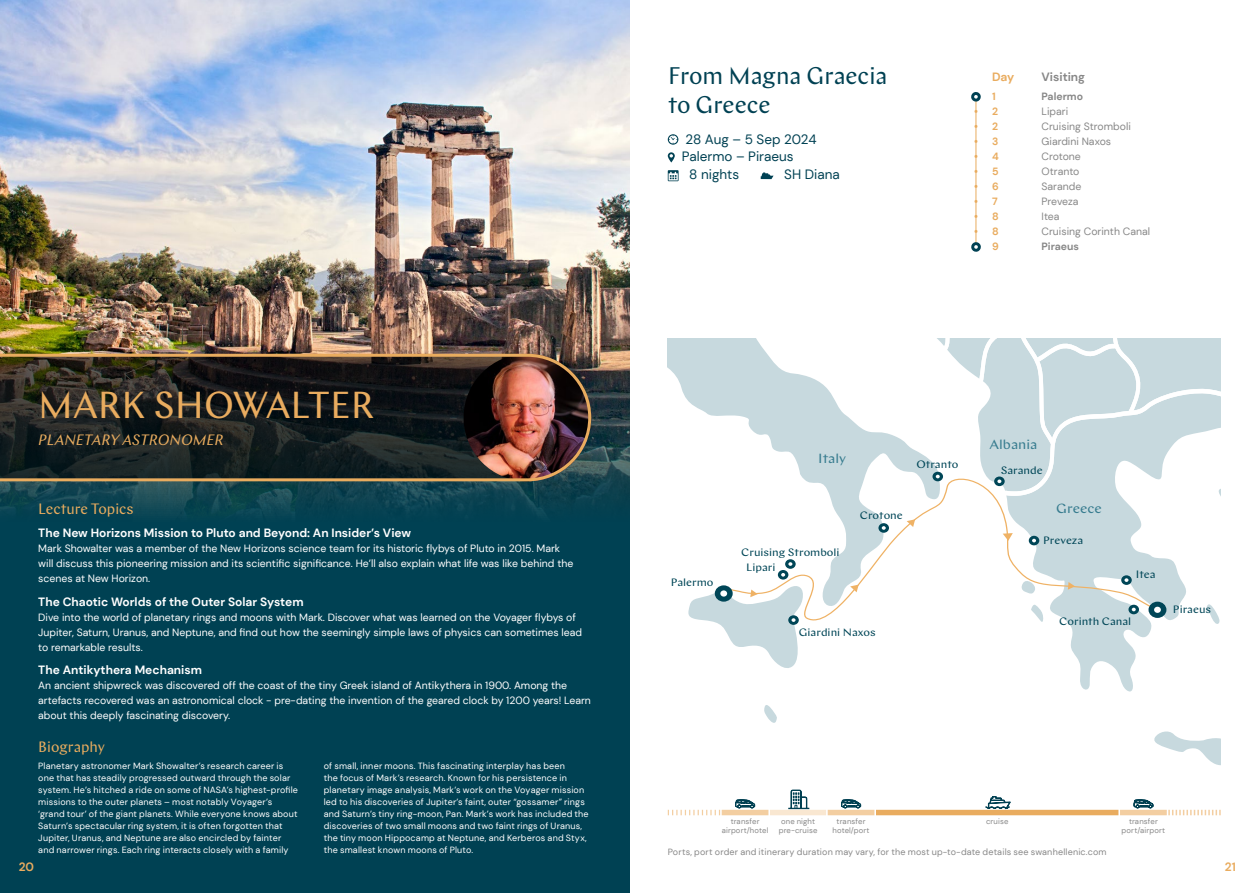
<style>
.page{position:relative;width:1259px;height:893px;background:#fff}
.page>*{position:absolute;margin:0;border:0;box-sizing:border-box;transform-origin:0 0}
.t1{font:37.5px "Chap";color:#e9ac5f}
.t2{font:24px/28.8px "Chap";color:#004153}
.t3{font:15px "Chap";color:#e9ac5f}
.t4{font:italic 15px "Chap";color:#e9ac5f}
.t5{font:13.5px "DM Sans";color:#004153}
.t6{font:13.2px "Chap";color:#377c8f;scale:1.1 1}
.t7{font:700 12px "DM Sans";color:#fff}
.t8{font:700 12px "DM Sans";color:#878787}
.t9{font:700 12px "DM Sans";letter-spacing:-.005em;color:#e9ac5f}
.t10{font:10.65px/15.3px "Chap";color:#004657;scale:1.1 1}
.t11{font:10.5px/15px "DM Sans";color:#fff}
.t12{font:10.5px "DM Sans";color:#878787}
.t13{font:700 10.5px "DM Sans";color:#e9ac5f}
.t14{font:700 10.5px "DM Sans";color:#878787}
.t15{font:9px/12px "DM Sans";letter-spacing:.02em;color:#fff}
.t16{font:9px "DM Sans";letter-spacing:.02em;color:#878787}
.t17{font:7.65px/8.9px "DM Sans";letter-spacing:.02em;color:#878787;text-align:center}
</style>
<div class="page">
<img style="left:0;top:0;width:629px;height:361px">
<div style="left:0;top:361px;width:629px;height:532px;background:#004153"></div>
<img style="left:0;top:352px;width:593px;height:131px">
<svg style="left:668px;top:134px;width:10px;height:11px"></svg>
<svg style="left:668px;top:152px;width:7px;height:10px"></svg>
<svg style="left:668px;top:170px;width:10px;height:11px"></svg>
<svg style="left:760px;top:172px;width:13px;height:7px"></svg>
<svg style="left:985px;top:796px;width:25px;height:13px"></svg>
<div style="left:876px;top:810px;width:242px;height:5px;background:#e9ac5f"></div>
<svg style="left:668px;top:810px;width:52px;height:5px"></svg>
<svg style="left:735px;top:800px;width:20px;height:8px"></svg>
<div style="left:721px;top:810px;width:47px;height:5px;background:#f3cea1"></div>
<svg style="left:788px;top:790px;width:21px;height:19px"></svg>
<div style="left:770px;top:810px;width:56px;height:5px;background:#f9e7d1"></div>
<div style="left:827px;top:810px;width:47px;height:5px;background:#f3cea1"></div>
<svg style="left:841px;top:800px;width:20px;height:8px"></svg>
<svg style="left:1168px;top:810px;width:52px;height:5px"></svg>
<div style="left:1120px;top:810px;width:46px;height:5px;background:#f3cea1"></div>
<svg style="left:1133px;top:800px;width:20px;height:8px"></svg>
<svg style="left:668px;top:338px;width:67px;height:78px;fill:#c7d9de"></svg>
<svg style="left:1070px;top:558px;width:150px;height:207px"></svg>
<svg style="left:764px;top:658px;width:399px;height:107px"></svg>
<svg style="left:735px;top:338px;width:485px;height:157px"></svg>
<svg style="left:688px;top:586px;width:117px;height:87px"></svg>
<svg style="left:722px;top:472px;width:437px;height:159px"></svg>
<div style="left:715px;top:585px;width:17px;height:17px;background:#004657;border-radius:50%"></div>
<div style="left:720px;top:590px;width:7px;height:7px;background:#fff;border-radius:50%"></div>
<div style="left:1148px;top:602px;width:18px;height:16px;background:#004657;border-radius:50%"></div>
<div style="left:1154px;top:607px;width:7px;height:6px;background:#fff;border-radius:50%"></div>
<svg style="left:906px;top:519px;width:9px;height:8px"></svg>
<svg style="left:1002px;top:533px;width:10px;height:8px"></svg>
<hr style="left:975px;top:98px;width:1px;height:150px;background:#e9ac5f">
<svg style="left:971px;top:242px;width:10px;height:10px"></svg>
<svg style="left:971px;top:92px;width:10px;height:10px"></svg>
<h1 class="t1" style="left:38px;top:382px;width:338px">MARK SHOWALTER</h1>
<h3 class="t4" style="left:38px;top:431px;width:187px">PLANETARY ASTRONOMER</h3>
<h3 class="t3" style="left:38px;top:499px;width:97px">Lecture Topics</h3>
<h3 class="t7" style="left:38px;top:526px;width:374px">The New Horizons Mission to Pluto and Beyond: An Insider’s View</h3>
<p class="t11" style="left:38px;top:541px;width:536px">Mark Showalter was a member of the New Horizons science team for its historic flybys of Pluto in 2015. Mark will discuss this pioneering mission and its scientific significance. He’ll also explain what life was like behind the scenes at New Horizon.</p>
<h3 class="t7" style="left:38px;top:594px;width:267px">The Chaotic Worlds of the Outer Solar System</h3>
<p class="t11" style="left:38px;top:610px;width:545px">Dive into the world of planetary rings and moons with Mark. Discover what was learned on the Voyager flybys of<br>Jupiter, Saturn, Uranus, and Neptune, and find out how the seemingly simple laws of physics can sometimes lead to remarkable results.</p>
<h3 class="t7" style="left:38px;top:663px;width:165px">The Antikythera Mechanism</h3>
<p class="t11" style="left:38px;top:678px;width:554px">An ancient shipwreck was discovered off the coast of the tiny Greek island of Antikythera in 1900. Among the artefacts recovered was an astronomical clock - pre-dating the invention of the geared clock by 1200 years! Learn about this deeply fascinating discovery.</p>
<h3 class="t3" style="left:38px;top:737px;width:68px">Biography</h3>
<p class="t15" style="left:38px;top:760px;width:261px">Planetary astronomer Mark Showalter’s research career is one that has steadily progressed outward through the solar system. He’s hitched a ride on some of NASA’s highest-profile missions to the outer planets – most notably Voyager’s ‘grand tour’ of the giant planets. While everyone knows about Saturn’s spectacular ring system, it is often forgotten that Jupiter, Uranus, and Neptune are also encircled by fainter and narrower rings. Each ring interacts closely with a family</p>
<p class="t15" style="left:324px;top:760px;width:266px">of small, inner moons. This fascinating interplay has been<br>the focus of Mark’s research. Known for his persistence in planetary image analysis, Mark’s work on the Voyager mission led to his discoveries of Jupiter’s faint, outer “gossamer” rings and Saturn’s tiny ring-moon, Pan. Mark’s work has included the discoveries of two small moons and two faint rings of Uranus, the tiny moon Hippocamp at Neptune, and Kerberos and Styx, the smallest known moons of Pluto.</p>
<h2 class="t2" style="left:668px;top:62px;width:221px">From Magna Graecia to Greece</h2>
<h3 class="t5" style="left:685px;top:131px;width:132px">28 Aug – 5 Sep 2024</h3>
<h3 class="t5" style="left:682px;top:148px;width:113px">Palermo – Piraeus</h3>
<h3 class="t5" style="left:689px;top:166px;width:51px">8 nights</h3>
<h3 class="t5" style="left:784px;top:166px;width:57px">SH Diana</h3>
<h3 class="t9" style="left:992px;top:69px;width:24px">Day</h3>
<h3 class="t8" style="left:1041px;top:69px;width:45px">Visiting</h3>
<p class="t13" style="left:974px;top:90px;width:23px">• 1</p>
<p class="t14" style="left:1041px;top:90px;width:43px">Palermo</p>
<p class="t13" style="left:974px;top:105px;width:25px">• 2</p>
<p class="t12" style="left:1041px;top:105px;width:28px">Lipari</p>
<p class="t13" style="left:974px;top:120px;width:25px">• 2</p>
<p class="t12" style="left:1041px;top:120px;width:91px">Cruising Stromboli</p>
<p class="t13" style="left:974px;top:135px;width:26px">• 3</p>
<p class="t12" style="left:1041px;top:135px;width:71px">Giardini Naxos</p>
<p class="t13" style="left:974px;top:150px;width:26px">• 4</p>
<p class="t12" style="left:1041px;top:150px;width:41px">Crotone</p>
<p class="t13" style="left:974px;top:165px;width:26px">• 5</p>
<p class="t12" style="left:1041px;top:165px;width:39px">Otranto</p>
<p class="t13" style="left:974px;top:180px;width:26px">• 6</p>
<p class="t12" style="left:1041px;top:180px;width:41px">Sarande</p>
<p class="t13" style="left:974px;top:195px;width:25px">• 7</p>
<p class="t12" style="left:1041px;top:195px;width:39px">Preveza</p>
<p class="t13" style="left:974px;top:210px;width:26px">• 8</p>
<p class="t12" style="left:1041px;top:210px;width:20px">Itea</p>
<p class="t13" style="left:974px;top:225px;width:26px">• 8</p>
<p class="t12" style="left:1041px;top:225px;width:110px">Cruising Corinth Canal</p>
<p class="t13" style="left:974px;top:240px;width:26px">• 9</p>
<p class="t14" style="left:1041px;top:240px;width:39px">Piraeus</p>
<p class="t10" style="left:670px;top:574px;width:40px">Palermo</p>
<h3 class="t6" style="left:818px;top:450px;width:27px">Italy</h3>
<p class="t10" style="left:916px;top:456px;width:40px">Otranto</p>
<p class="t10" style="left:746px;top:544px;width:86px;text-indent:-5px">Cruising Stromboli<br>Lipari</p>
<p class="t10" style="left:860px;top:507px;width:41px">Crotone</p>
<p class="t10" style="left:799px;top:624px;width:71px">Giardini Naxos</p>
<h3 class="t6" style="left:989px;top:436px;width:45px">Albania</h3>
<p class="t10" style="left:1000px;top:463px;width:40px">Sarande</p>
<h3 class="t6" style="left:1056px;top:501px;width:43px">Greece</h3>
<p class="t10" style="left:1043px;top:533px;width:38px">Preveza</p>
<p class="t10" style="left:1135px;top:567px;width:19px">Itea</p>
<p class="t10" style="left:1059px;top:613px;width:67px">Corinth Canal</p>
<p class="t10" style="left:1173px;top:601px;width:36px">Piraeus</p>
<p class="t17" style="left:730px;top:817px;width:30px">transfer</p>
<p class="t17" style="left:986px;top:817px;width:24px">cruise</p>
<p class="t17" style="left:722px;top:826px;width:48px">airport/hotel</p>
<p class="t17" style="left:778px;top:817px;width:40px">one night pre-cruise</p>
<p class="t17" style="left:832px;top:817px;width:39px">transfer hotel/port</p>
<p class="t17" style="left:1121px;top:817px;width:45px">transfer port/airport</p>
<p class="t16" style="left:668px;top:846px;width:440px">Ports, port order and itinerary duration may vary, for the most up-to-date details see swanhellenic.com</p>
<h3 class="t9" style="left:19px;top:859px;width:17px">20</h3>
<h3 class="t9" style="left:1225px;top:859px;width:12px">21</h3>
</div>
